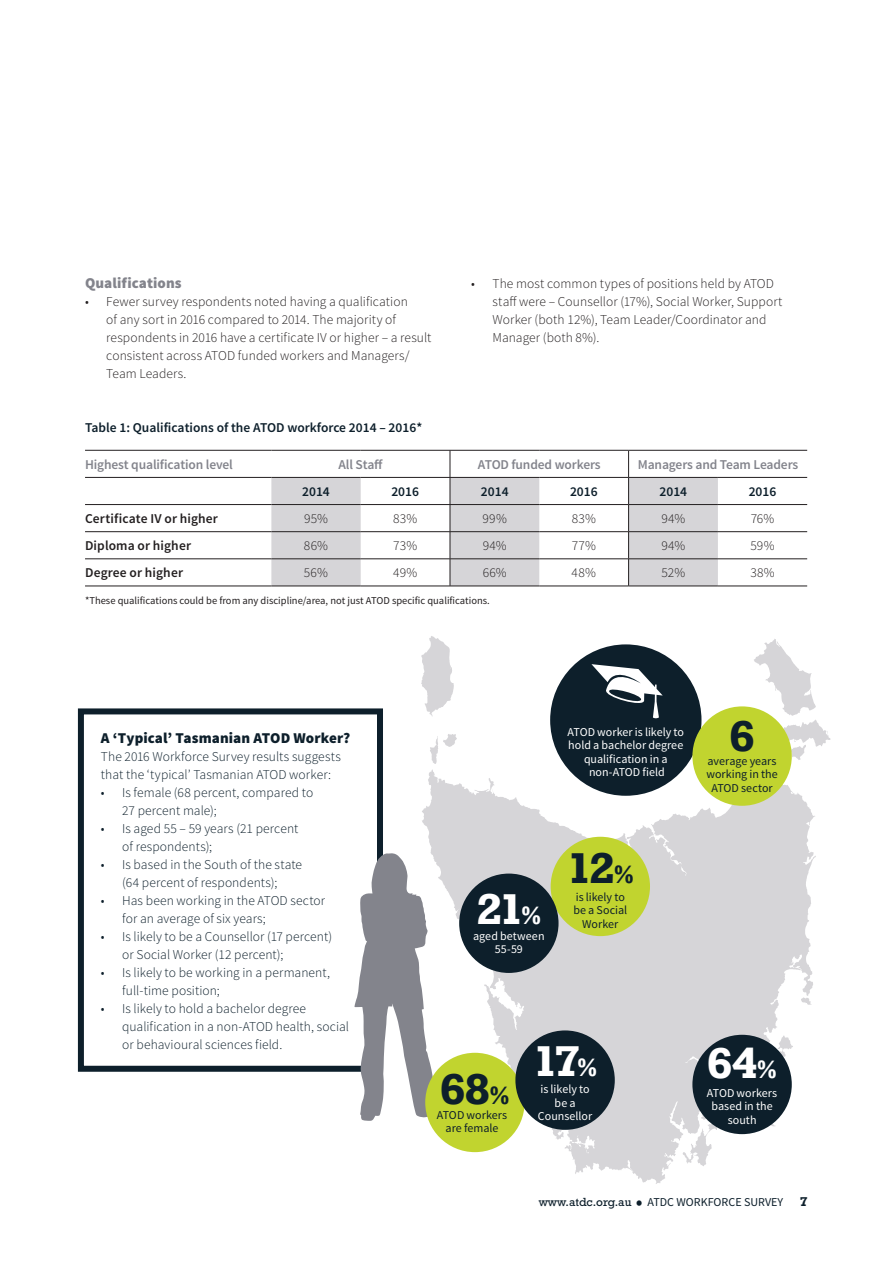
<style>
.page{position:relative;width:893px;height:1263px;background:#fff}
.page>*{position:absolute;margin:0;border:0;box-sizing:border-box;transform-origin:0 0}
.t1{font:700 40.5px "Rockwell";color:#fff}
.t2{font:700 40.5px "Rockwell";color:#0d1f2b}
.t3{font:900 15px "Source Sans Pro";letter-spacing:.005em;color:#0d1f2b}
.t4{font:900 15px "Source Sans Pro";letter-spacing:.005em;color:#83848c}
.t5{font:300 13.5px/18px "Source Sans Pro";letter-spacing:.005em;color:#0d1f2b}
.t6{font:300 13.5px/18px "Source Sans Pro";letter-spacing:.005em;color:#231f20}
.t7{font:600 13.5px "Source Sans Pro";color:#0d1f2b}
.t8{font:600 13.5px "Source Sans Pro";letter-spacing:-.01em;color:#83848c}
.t9{font:600 13.5px "Source Sans Pro";letter-spacing:.01em;color:#231f20}
.t10{font:12px/13.5px "Source Sans Pro";color:#fff;text-align:center}
.t11{font:12px/13.5px "Source Sans Pro";color:#0d1f2b;text-align:center}
.t12{font:700 12px "Rockwell";color:#0d1f2b}
.t13{font:10.5px "Source Sans Pro";color:#231f20}
.s1{font-size:23.55px}
.s2{font-family:"Rockwell"}
.s3{font-size:22.5px}
</style>
<div class="page">
<svg style="left:421px;top:636px;width:33px;height:80px"></svg>
<svg style="left:422px;top:769px;width:394px;height:415px;fill:#d6d5d8"></svg>
<svg style="left:683px;top:1104px;width:34px;height:62px"></svg>
<svg style="left:777px;top:1035px;width:16px;height:24px"></svg>
<svg style="left:801px;top:997px;width:11px;height:8px"></svg>
<svg style="left:754px;top:639px;width:76px;height:121px"></svg>
<svg style="left:430px;top:734px;width:27px;height:30px"></svg>
<div style="left:692px;top:1035px;width:100px;height:99px;background:#0d1f2b;border-radius:50%"></div>
<svg style="left:271px;top:478px;width:447px;height:108px;fill:#d6d5d8"></svg>
<hr style="left:85px;top:450px;width:186px;height:1px;background:#231f20">
<hr style="left:271px;top:450px;width:90px;height:1px;background:#231f20">
<hr style="left:361px;top:450px;width:89px;height:1px;background:#231f20">
<hr style="left:450px;top:450px;width:89px;height:1px;background:#231f20">
<hr style="left:539px;top:450px;width:90px;height:1px;background:#231f20">
<hr style="left:629px;top:450px;width:89px;height:1px;background:#231f20">
<hr style="left:718px;top:450px;width:89px;height:1px;background:#231f20">
<hr style="left:85px;top:477px;width:186px;height:1px;background:#231f20">
<hr style="left:271px;top:477px;width:90px;height:1px;background:#231f20">
<hr style="left:361px;top:477px;width:89px;height:1px;background:#231f20">
<hr style="left:450px;top:477px;width:89px;height:1px;background:#231f20">
<hr style="left:539px;top:477px;width:90px;height:1px;background:#231f20">
<hr style="left:718px;top:477px;width:89px;height:1px;background:#231f20">
<hr style="left:85px;top:504px;width:186px;height:1px;background:#231f20">
<hr style="left:271px;top:504px;width:90px;height:1px;background:#231f20">
<hr style="left:361px;top:504px;width:89px;height:1px;background:#231f20">
<hr style="left:450px;top:504px;width:89px;height:1px;background:#231f20">
<hr style="left:539px;top:504px;width:90px;height:1px;background:#231f20">
<hr style="left:629px;top:504px;width:89px;height:1px;background:#231f20">
<hr style="left:718px;top:504px;width:89px;height:1px;background:#231f20">
<hr style="left:85px;top:531px;width:186px;height:1px;background:#231f20">
<hr style="left:271px;top:531px;width:90px;height:1px;background:#231f20">
<hr style="left:361px;top:531px;width:89px;height:1px;background:#231f20">
<hr style="left:450px;top:531px;width:89px;height:1px;background:#231f20">
<hr style="left:539px;top:531px;width:90px;height:1px;background:#231f20">
<hr style="left:629px;top:531px;width:89px;height:1px;background:#231f20">
<hr style="left:718px;top:531px;width:89px;height:1px;background:#231f20">
<hr style="left:85px;top:559px;width:186px;height:1px;background:#231f20">
<hr style="left:271px;top:559px;width:90px;height:1px;background:#231f20">
<hr style="left:361px;top:559px;width:89px;height:1px;background:#231f20">
<hr style="left:450px;top:559px;width:89px;height:1px;background:#231f20">
<hr style="left:539px;top:559px;width:90px;height:1px;background:#231f20">
<hr style="left:629px;top:559px;width:89px;height:1px;background:#231f20">
<hr style="left:718px;top:559px;width:89px;height:1px;background:#231f20">
<hr style="left:85px;top:586px;width:186px;height:1px;background:#231f20">
<hr style="left:271px;top:586px;width:90px;height:1px;background:#231f20">
<hr style="left:361px;top:586px;width:89px;height:1px;background:#231f20">
<hr style="left:450px;top:586px;width:89px;height:1px;background:#231f20">
<hr style="left:718px;top:586px;width:89px;height:1px;background:#231f20">
<svg style="left:450px;top:450px;width:1px;height:136px"></svg>
<hr style="left:539px;top:586px;width:90px;height:1px;background:#231f20">
<hr style="left:629px;top:477px;width:89px;height:1px;background:#231f20">
<svg style="left:628px;top:450px;width:1px;height:136px"></svg>
<hr style="left:629px;top:586px;width:89px;height:1px;background:#231f20">
<div style="left:78px;top:708px;width:305px;height:364px;border:6px solid #0d1f2b"></div>
<svg style="left:354px;top:853px;width:98px;height:268px"></svg>
<div style="left:425px;top:1053px;width:100px;height:99px;background:#c1d42f;border-radius:50%"></div>
<div style="left:551px;top:837px;width:99px;height:99px;background:#c1d42f;border-radius:50%"></div>
<div style="left:515px;top:1030px;width:100px;height:100px;background:#0d1f2b;border-radius:50%"></div>
<div style="left:459px;top:873px;width:99px;height:100px;background:#0d1f2b;border-radius:50%"></div>
<div style="left:550px;top:644px;width:151px;height:152px;background:#0d1f2b;border-radius:50%"></div>
<svg style="left:591px;top:664px;width:72px;height:55px"></svg>
<div style="left:692px;top:706px;width:100px;height:100px;background:#c1d42f;border-radius:50%"></div>
<p class="t4" style="left:85px;top:273px;width:98px">Qualifications</p>
<p class="t6" style="left:106px;top:293px;width:327px;text-indent:-21px">• Fewer survey respondents noted having a qualification<br>of any sort in 2016 compared to 2014. The majority of respondents in 2016 have a certificate IV or higher – a result consistent across ATOD funded workers and Managers/ Team Leaders.</p>
<p class="t6" style="left:492px;top:275px;width:291px;text-indent:-21px">• The most common types of positions held by ATOD staff were – Counsellor (17%), Social Worker, Support Worker (both 12%), Team Leader/Coordinator and Manager (both 8%).</p>
<p class="t7" style="left:85px;top:419px;width:339px">Table 1: Qualifications of the ATOD workforce 2014 – 2016*</p>
<p class="t8" style="left:85px;top:456px;width:149px">Highest qualification level</p>
<p class="t8" style="left:339px;top:456px;width:46px">All Staff</p>
<p class="t8" style="left:478px;top:456px;width:124px">ATOD funded workers</p>
<p class="t8" style="left:638px;top:456px;width:162px">Managers and Team Leaders</p>
<p class="t7" style="left:302px;top:483px;width:29px">2014</p>
<p class="t7" style="left:391px;top:483px;width:29px">2016</p>
<p class="t7" style="left:481px;top:483px;width:29px">2014</p>
<p class="t7" style="left:570px;top:483px;width:29px">2016</p>
<p class="t7" style="left:659px;top:483px;width:29px">2014</p>
<p class="t7" style="left:749px;top:483px;width:29px">2016</p>
<p class="t9" style="left:85px;top:510px;width:134px">Certificate IV or higher</p>
<p class="t6" style="left:304px;top:510px;width:25px">95%</p>
<p class="t6" style="left:393px;top:510px;width:26px">83%</p>
<p class="t6" style="left:483px;top:510px;width:26px">99%</p>
<p class="t6" style="left:572px;top:510px;width:26px">83%</p>
<p class="t6" style="left:661px;top:510px;width:26px">94%</p>
<p class="t6" style="left:751px;top:510px;width:25px">76%</p>
<p class="t9" style="left:85px;top:537px;width:108px">Diploma or higher</p>
<p class="t6" style="left:304px;top:537px;width:26px">86%</p>
<p class="t6" style="left:393px;top:537px;width:26px">73%</p>
<p class="t6" style="left:483px;top:537px;width:26px">94%</p>
<p class="t6" style="left:572px;top:537px;width:26px">77%</p>
<p class="t6" style="left:661px;top:537px;width:26px">94%</p>
<p class="t6" style="left:750px;top:537px;width:26px">59%</p>
<p class="t9" style="left:85px;top:564px;width:100px">Degree or higher</p>
<p class="t6" style="left:304px;top:564px;width:26px">56%</p>
<p class="t6" style="left:393px;top:564px;width:26px">49%</p>
<p class="t6" style="left:483px;top:564px;width:26px">66%</p>
<p class="t6" style="left:572px;top:564px;width:26px">48%</p>
<p class="t6" style="left:661px;top:564px;width:25px">52%</p>
<p class="t6" style="left:750px;top:564px;width:26px">38%</p>
<p class="t13" style="left:85px;top:594px;width:406px">*These qualifications could be from any discipline/area, not just ATOD specific qualifications.</p>
<p class="t3" style="left:101px;top:728px;width:251px">A ‘Typical’ Tasmanian ATOD Worker?</p>
<p class="t5" style="left:101px;top:747px;width:242px">The 2016 Workforce Survey results suggests that the ‘typical’ Tasmanian ATOD worker:</p>
<p class="t5" style="left:122px;top:783px;width:193px;text-indent:-21px">• Is female (68 percent, compared to<br>27 percent male);</p>
<p class="t5" style="left:122px;top:819px;width:178px;text-indent:-21px">• Is aged 55 – 59 years (21 percent of respondents);</p>
<p class="t5" style="left:101px;top:855px;width:203px;text-align:center">• Is based in the South of the state (64 percent of respondents);</p>
<p class="t5" style="left:122px;top:891px;width:205px;text-indent:-21px">• Has been working in the ATOD sector for an average of six years;</p>
<p class="t5" style="left:122px;top:927px;width:211px;text-indent:-21px">• Is likely to be a Counsellor (17 percent) or Social Worker (12 percent);</p>
<p class="t5" style="left:122px;top:963px;width:209px;text-indent:-21px">• Is likely to be working in a permanent, full-time position;</p>
<p class="t5" style="left:122px;top:999px;width:228px;text-indent:-21px">• Is likely to hold a bachelor degree qualification in a non-ATOD health, social or behavioural sciences field.</p>
<p class="t10" style="left:568px;top:725px;width:118px">ATOD worker is likely to hold a bachelor degree qualification in a non-ATOD field</p>
<h1 class="t2" style="left:729px;top:710px;width:27px">6</h1>
<p class="t11" style="left:706px;top:754px;width:73px">average years working in the<br>ATOD sector</p>
<h1 class="t1" style="left:476px;top:883px;width:66px">21<span class="s1">%</span></h1>
<p class="t10" style="left:473px;top:929px;width:73px">aged between<br>55-59</p>
<h1 class="t2" style="left:567px;top:842px;width:69px">12<span class="s1">%</span></h1>
<p class="t11" style="left:573px;top:890px;width:55px">is likely to be a Social<br>Worker</p>
<h1 class="t2" style="left:440px;top:1063px;width:71px">68<span class="s1">%</span></h1>
<p class="t11" style="left:437px;top:1108px;width:72px">ATOD workers are female</p>
<h1 class="t1" style="left:533px;top:1034px;width:66px">17<span class="s1">%</span></h1>
<p class="t10" style="left:538px;top:1083px;width:56px">is likely to be a<br>Counsellor</p>
<h1 class="t1" style="left:707px;top:1037px;width:71px">64<span class="s1">%</span></h1>
<p class="t10" style="left:707px;top:1086px;width:72px">ATOD workers based in the south</p>
<p class="t11" style="left:539px;top:1195px;width:246px"><span class="s2">www.atdc.org.au</span> <span class="s3">•</span> ATDC WORKFORCE SURVEY</p>
<p class="t12" style="left:800px;top:1194px;width:9px">7</p>
</div>
